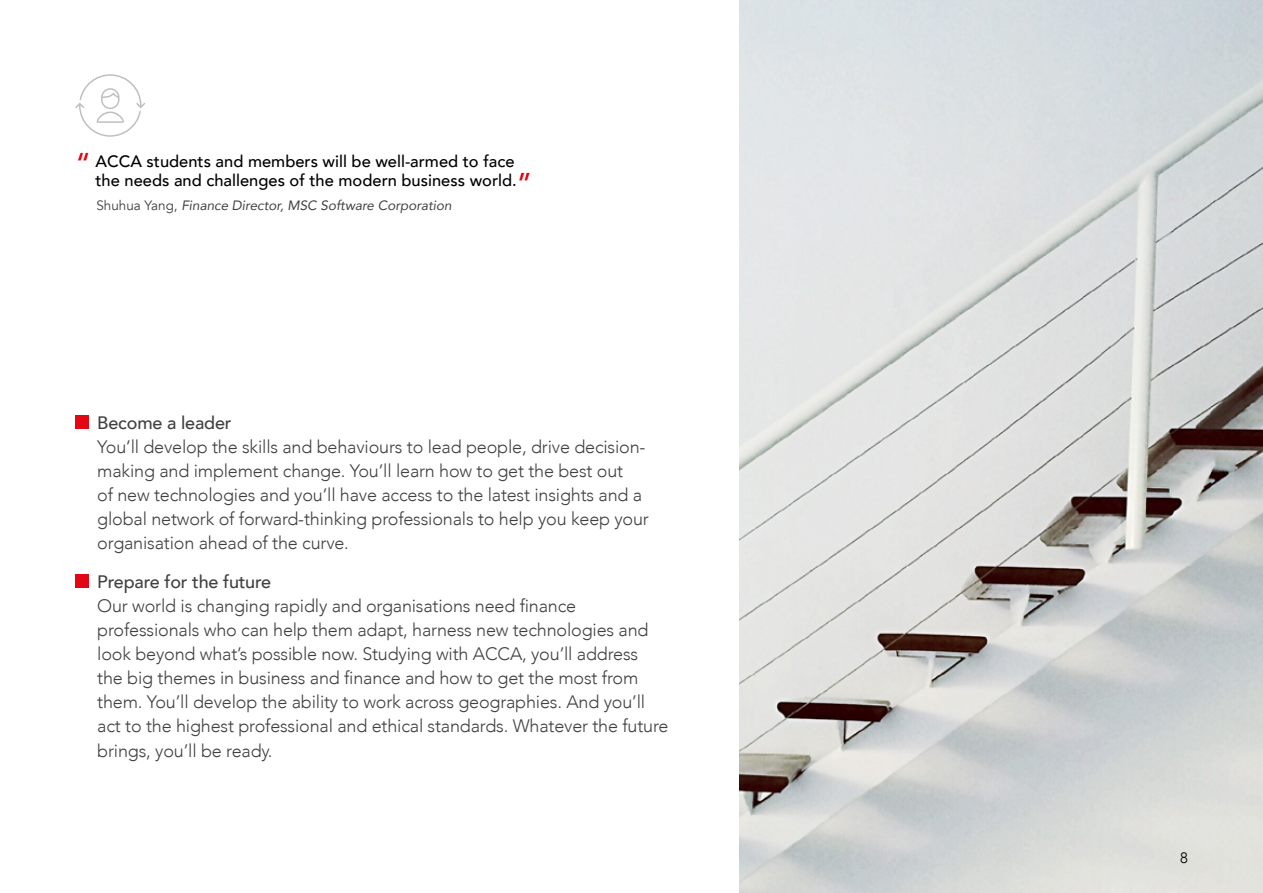
<style>
.page{position:relative;width:1263px;height:893px;background:#fff}
.page>*{position:absolute;margin:0;border:0;box-sizing:border-box;transform-origin:0 0}
.t1{font:300 18px/24.3px "Avenir";letter-spacing:-.01em;color:#404040}
.t2{font:500 18px "Avenir";letter-spacing:-.01em;color:#404040}
.t3{font:500 16.5px/19.5px "Avenir";color:#000}
.t4{font:300 15px "Avenir";color:#000}
.t5{font:italic 13.5px "Avenir";color:#404040}
.s1{font-size:30px;color:#e30613}
.s2{font-style:normal}
</style>
<div class="page">
<svg style="left:75px;top:74px;width:70px;height:63px"></svg>
<div style="left:75px;top:415px;width:13px;height:14px;background:#e30613"></div>
<div style="left:75px;top:574px;width:13px;height:14px;background:#e30613"></div>
<img style="left:739px;top:0;width:524px;height:893px">
<p class="t3" style="left:96px;top:150px;width:438px;text-indent:-20px"><span class="s1">“</span> ACCA students and members will be well-armed to face the needs and challenges of the modern business world.<span class="s1">”</span></p>
<p class="t5" style="left:96px;top:197px;width:357px"><span class="s2">Shuhua Yang,</span> Finance Director, MSC Software Corporation</p>
<p class="t2" style="left:97px;top:407px;width:136px">Become a leader</p>
<p class="t1" style="left:97px;top:434px;width:553px">You’ll develop the skills and behaviours to lead people, drive decision&shy;making and implement change. You’ll learn how to get the best out<br>of new technologies and you’ll have access to the latest insights and a global network of forward-thinking professionals to help you keep your organisation ahead of the curve.</p>
<p class="t2" style="left:97px;top:566px;width:175px">Prepare for the future</p>
<p class="t1" style="left:97px;top:593px;width:573px">Our world is changing rapidly and organisations need finance professionals who can help them adapt, harness new technologies and look beyond what’s possible now. Studying with ACCA, you’ll address<br>the big themes in business and finance and how to get the most from them. You’ll develop the ability to work across geographies. And you’ll act to the highest professional and ethical standards. Whatever the future brings, you’ll be ready.</p>
<p class="t4" style="left:1180px;top:849px;width:9px">8</p>
</div>
